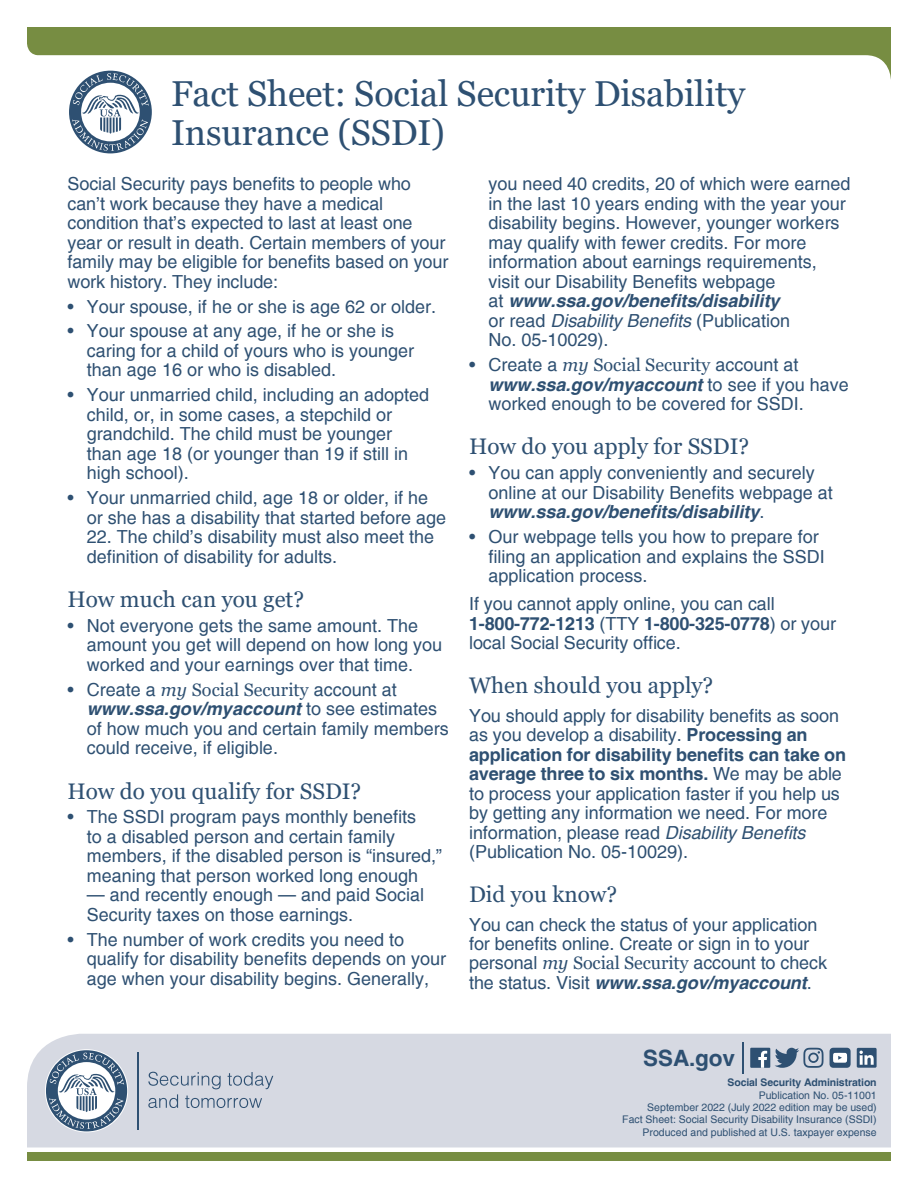
<style>
.page{position:relative;width:918px;height:1188px;background:#fff}
.page>*{position:absolute;margin:0;border:0;box-sizing:border-box;transform-origin:0 0}
.t1{font:36px/39px "Georgia";letter-spacing:-.005em;color:#2e5072}
.t2{font:22.5px "Georgia";color:#2e5072}
.t3{font:700 22.5px "Helvetica";letter-spacing:-.005em;color:#2e5072}
.t4{font:18px/19.5px "Helvetica";color:#2e5072}
.t5{font:10.5px "Helvetica";color:#2e5072}
.t6{font:700 10.5px "Helvetica";letter-spacing:-.01em;color:#2e5072}
.s1{font-family:"Georgia";font-style:italic}
.s2{font-family:"Georgia"}
.s3{font-weight:700;font-style:italic}
.s4{font-style:italic}
.s5{font-weight:700}
</style>
<div class="page">
<div style="left:27px;top:1153px;width:864px;height:8px;background:#778d42"></div>
<div style="left:27px;top:1034px;width:864px;height:113px;background:#d6d9e2"></div>
<hr style="left:742px;top:1042px;width:1px;height:32px;background:#2e5072">
<svg style="left:27px;top:27px;width:864px;height:53px;fill:#778d42"></svg>
<div style="left:69px;top:71px;width:83px;height:82px;background:#2e5072;border-radius:50%"></div>
<svg style="left:72px;top:73px;width:77px;height:78px"></svg>
<div style="left:750px;top:1048px;width:20px;height:20px;background:#2e5072"></div>
<svg style="left:758px;top:1051px;width:9px;height:17px"></svg>
<svg style="left:775px;top:1048px;width:49px;height:20px"></svg>
<svg style="left:830px;top:1048px;width:21px;height:20px"></svg>
<svg style="left:857px;top:1048px;width:20px;height:20px"></svg>
<svg style="left:148px;top:1072px;width:125px;height:36px;background:#bbc3d0"></svg>
<hr style="left:138px;top:1052px;width:1px;height:77px;background:#2e5072">
<div style="left:46px;top:1050px;width:81px;height:81px;background:#2e5072;border-radius:50%"></div>
<svg style="left:49px;top:1053px;width:75px;height:76px"></svg>
<h1 class="t1" style="left:171px;top:75px;width:576px">Fact Sheet: Social Security Disability<br>Insurance (SSDI)</h1>
<p class="t4" style="left:68px;top:175px;width:382px">Social Security pays benefits to people who can’t work because they have a medical condition that’s expected to last at least one year or result in death. Certain members of your family may be eligible for benefits based on your work history. They include:</p>
<p class="t4" style="left:68px;top:297px;width:370px">• Your spouse, if he or she is age 62 or older.</p>
<p class="t4" style="left:87px;top:322px;width:329px;text-indent:-19px">• Your spouse at any age, if he or she is caring for a child of yours who is younger than age 16 or who is disabled.</p>
<p class="t4" style="left:87px;top:386px;width:344px;text-indent:-19px">• Your unmarried child, including an adopted child, or, in some cases, a stepchild or grandchild. The child must be younger than age 18 (or younger than 19 if still in high school).</p>
<p class="t4" style="left:87px;top:489px;width:361px;text-indent:-19px">• Your unmarried child, age 18 or older, if he or she has a disability that started before age</p>
<p class="t4" style="left:87px;top:528px;width:349px">22. The child’s disability must also meet the definition of disability for adults.</p>
<h2 class="t2" style="left:68px;top:586px;width:238px">How much can you get?</h2>
<p class="t4" style="left:87px;top:616px;width:357px;text-indent:-19px">• Not everyone gets the same amount. The amount you get will depend on how long you worked and your earnings over that time.</p>
<p class="t4" style="left:87px;top:680px;width:363px;text-indent:-19px">• Create a <span class="s1">my</span> <span class="s2">Social Security</span> account at <span class="s3">www.ssa.gov/myaccount</span> to see estimates of how much you and certain family members could receive, if eligible.</p>
<h2 class="t2" style="left:68px;top:777px;width:295px">How do you qualify for SSDI?</h2>
<p class="t4" style="left:87px;top:808px;width:357px;text-indent:-19px">• The SSDI program pays monthly benefits<br>to a disabled person and certain family members, if the disabled person is “insured,” meaning that person worked long enough</p>
<p class="t4" style="left:87px;top:886px;width:339px">— and recently enough — and paid Social<br>Security taxes on those earnings.</p>
<p class="t4" style="left:87px;top:930px;width:361px;text-indent:-19px">• The number of work credits you need to qualify for disability benefits depends on your age when your disability begins. Generally,</p>
<p class="t4" style="left:489px;top:175px;width:363px">you need 40 credits, 20 of which were earned in the last 10 years ending with the year your disability begins. However, younger workers may qualify with fewer credits. For more information about earnings requirements, visit our Disability Benefits webpage<br>at <span class="s3">www.ssa.gov/benefits/disability<br></span>or read <span class="s4">Disability Benefits</span> (Publication<br>No. 05-10029).</p>
<p class="t4" style="left:489px;top:356px;width:362px;text-indent:-19px">• Create a <span class="s1">my</span> <span class="s2">Social Security</span> account at <span class="s3">www.ssa.gov/myaccount</span> to see if you have worked enough to be covered for SSDI.</p>
<h2 class="t2" style="left:469px;top:433px;width:282px">How do you apply for SSDI?</h2>
<p class="t4" style="left:489px;top:464px;width:346px;text-indent:-19px">• You can apply conveniently and securely online at our Disability Benefits webpage at <span class="s3">www.ssa.gov/benefits/disability</span>.</p>
<p class="t4" style="left:489px;top:528px;width:338px;text-indent:-19px">• Our webpage tells you how to prepare for filing an application and explains the SSDI application process.</p>
<p class="t4" style="left:469px;top:595px;width:368px">If you cannot apply online, you can call<br><span class="s5">1-800-772-1213</span> (TTY <span class="s5">1-800-325-0778</span>) or your local Social Security office.</p>
<h2 class="t2" style="left:469px;top:672px;width:246px">When should you apply?</h2>
<p class="t4" style="left:469px;top:706px;width:379px">You should apply for disability benefits as soon as you develop a disability. <span class="s5">Processing an application for disability benefits can take on average three to six months.</span> We may be able to process your application faster if you help us by getting any information we need. For more information, please read <span class="s4">Disability Benefits </span>(Publication No. 05-10029).</p>
<h2 class="t2" style="left:469px;top:881px;width:150px">Did you know?</h2>
<p class="t4" style="left:469px;top:915px;width:360px">You can check the status of your application for benefits online. Create or sign in to your personal <span class="s1">my</span> <span class="s2">Social Security</span> account to check the status. Visit <span class="s3">www.ssa.gov/myaccount</span>.</p>
<p class="t3" style="left:643px;top:1044px;width:93px">SSA.gov</p>
<p class="t6" style="left:727px;top:1076px;width:151px">Social Security Administration</p>
<p class="t5" style="left:759px;top:1089px;width:119px">Publication No. 05-11001</p>
<p class="t5" style="left:647px;top:1101px;width:231px">September 2022 (July 2022 edition may be used)</p>
<p class="t5" style="left:622px;top:1114px;width:256px">Fact Sheet: Social Security Disability Insurance (SSDI)</p>
<p class="t5" style="left:643px;top:1126px;width:236px">Produced and published at U.S. taxpayer expense</p>
</div>
